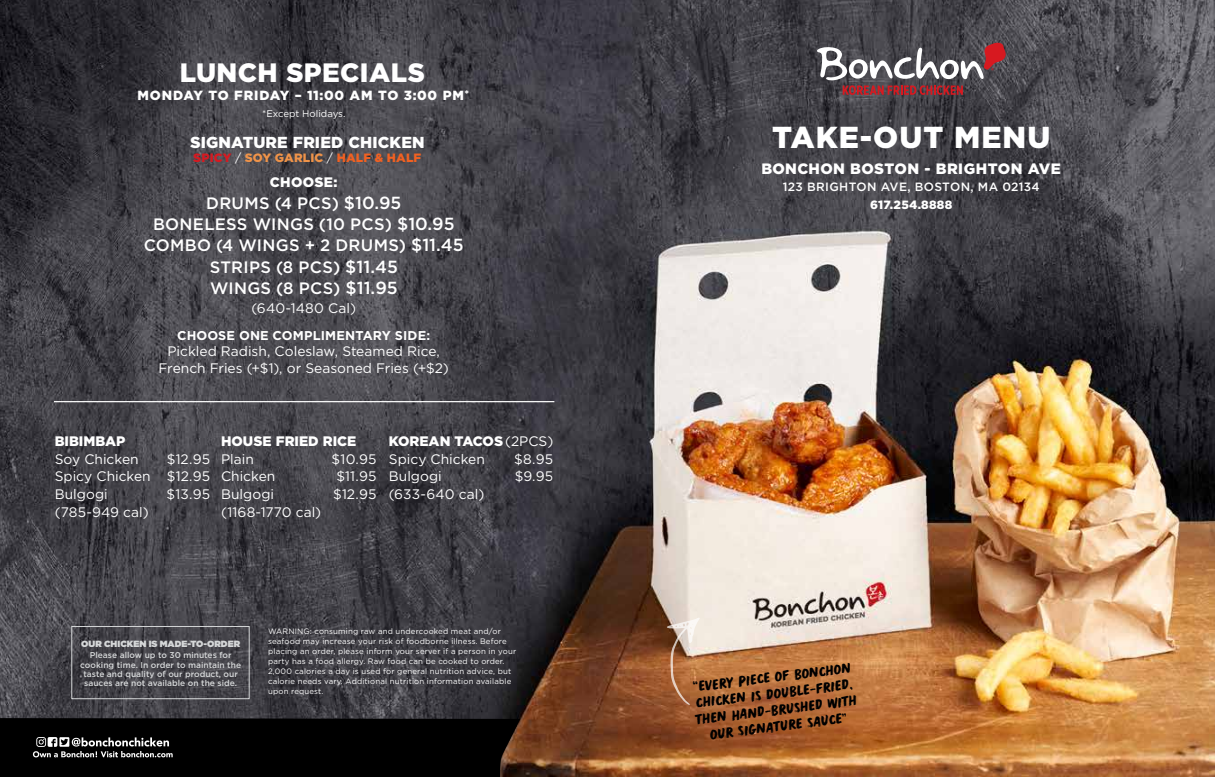
<style>
.page{position:relative;width:1215px;height:777px;background:#fff}
.page>*{position:absolute;margin:0;border:0;box-sizing:border-box;transform-origin:0 0}
.t1{font:900 30.25px "Gotham";letter-spacing:.035em;color:#fff}
.t2{font:900 26.5px "Gotham";letter-spacing:.015em;color:#fff}
.t3{font:500 16.5px/21.4px "Gotham";letter-spacing:.02em;color:#fff;text-align:center}
.t4{font:900 15.88px "Gotham";letter-spacing:.01em;color:#fff}
.t5{font:900 15px "Gotham";letter-spacing:.025em;color:#fff}
.t6{font:14.5px/16.5px "Earth Rich";color:#000;text-align:center}
.t7{font:13.75px/17.5px "Gotham";color:#fff;text-align:justify}
.t8{font:900 13.75px "Gotham";color:#fff}
.t9{font:13.75px "Gotham";letter-spacing:.02em;color:#fff}
.t10{font:900 13.25px "Gotham";letter-spacing:.05em;color:#fff}
.t11{font:700 12.75px "Gotham";letter-spacing:.01em;color:#fff}
.t12{font:500 12px "Gotham";letter-spacing:.03em;color:#fff}
.t13{font:900 12px "Gotham";letter-spacing:.01em;color:#ef9349}
.t14{font:900 12px "Gotham";letter-spacing:.02em;color:#fff}
.t15{font:9.62px "Gotham";color:#fff}
.t16{font:900 9px "Gotham";color:#d5d7d8}
.t17{font:500 8.5px/9.4px "Gotham";color:#d5d7d8;text-align:center}
.t18{font:7.88px/10.1px "Gotham";letter-spacing:.02em;color:#fff}
.s1{color:#d71920}
.s2{font-weight:400;color:#fff}
.s3{color:#f16122}
.s4{font-size:17.5px}
.s5{font-weight:900}
</style>
<div class="page">
<img style="left:0;top:0;width:1215px;height:776px">
<div style="left:72px;top:626px;width:177px;height:72px;border:1px solid #d5d7d8"></div>
<svg style="left:817px;top:43px;width:189px;height:52px;background:#756166"></svg>
<svg style="left:667px;top:617px;width:33px;height:87px;background:#ba8d6d"></svg>
<svg style="left:0;top:717px;width:520px;height:59px;background:#0b0a0a"></svg>
<hr style="left:54px;top:401px;width:500px;height:1px;background:#fff">
<h2 class="t2" style="left:180px;top:57px;width:247px">LUNCH SPECIALS</h2>
<h3 class="t10" style="left:138px;top:87px;width:333px">MONDAY TO FRIDAY – 11:00 AM TO 3:00 PM<sup>*</sup></h3>
<p class="t15" style="left:262px;top:108px;width:85px">*Except Holidays.</p>
<h3 class="t4" style="left:190px;top:133px;width:236px">SIGNATURE FRIED CHICKEN</h3>
<h3 class="t13" style="left:193px;top:151px;width:230px"><span class="s1">SPICY</span> <span class="s2">/</span> SOY GARLIC <span class="s2">/</span> <span class="s3">HALF &amp; HALF</span></h3>
<h3 class="t8" style="left:270px;top:174px;width:69px">CHOOSE:</h3>
<h3 class="t3" style="left:144px;top:192px;width:321px">DRUMS (4 PCS) <span class="s4">$10.95<br></span>BONELESS WINGS (10 PCS) <span class="s4">$10.95<br></span>COMBO (4 WINGS + 2 DRUMS) <span class="s4">$11.45<br></span>STRIPS (8 PCS) <span class="s4">$11.45<br></span>WINGS (8 PCS) <span class="s4">$11.95</span></h3>
<h3 class="t9" style="left:251px;top:299px;width:106px">(640-1480 Cal)</h3>
<h3 class="t11" style="left:177px;top:328px;width:255px">CHOOSE ONE COMPLIMENTARY SIDE:</h3>
<h3 class="t7" style="left:159px;top:343px;width:292px;line-height:16.2px;text-align:center">Pickled Radish, Coleslaw, Steamed Rice,<br>French Fries (+$1), or Seasoned Fries (+$2)</h3>
<h3 class="t8" style="left:55px;top:433px;width:72px">BIBIMBAP</h3>
<h3 class="t7" style="left:55px;top:450px;width:85px">Soy Chicken</h3>
<h3 class="t7" style="left:55px;top:450px;width:157px;text-indent:112px">$12.95<br>Spicy Chicken $12.95<br>Bulgogi</h3>
<h3 class="t7" style="left:167px;top:485px;width:45px">$13.95</h3>
<h3 class="t7" style="left:55px;top:502px;width:95px">(785-949 cal)</h3>
<h3 class="t8" style="left:221px;top:433px;width:137px">HOUSE FRIED RICE</h3>
<h3 class="t7" style="left:221px;top:450px;width:34px">Plain</h3>
<h3 class="t7" style="left:332px;top:450px;width:46px">$10.95</h3>
<h3 class="t7" style="left:221px;top:467px;width:56px">Chicken</h3>
<h3 class="t7" style="left:336px;top:467px;width:42px">$11.95</h3>
<h3 class="t7" style="left:221px;top:485px;width:55px">Bulgogi</h3>
<h3 class="t7" style="left:333px;top:485px;width:45px">$12.95</h3>
<h3 class="t7" style="left:221px;top:502px;width:102px">(1168-1770 cal)</h3>
<h3 class="t7" style="left:389px;top:432px;width:166px"><span class="s5">KOREAN TACOS</span>(2PCS)<br>Spicy Chicken</h3>
<h3 class="t7" style="left:514px;top:450px;width:41px">$8.95</h3>
<h3 class="t7" style="left:389px;top:467px;width:55px">Bulgogi</h3>
<h3 class="t7" style="left:515px;top:467px;width:40px">$9.95</h3>
<h3 class="t7" style="left:389px;top:485px;width:97px">(633-640 cal)</h3>
<p class="t16" style="left:81px;top:637px;width:160px">OUR CHICKEN IS MADE-TO-ORDER</p>
<p class="t17" style="left:80px;top:650px;width:162px">Please allow up to 30 minutes for cooking time. In order to maintain the taste and quality of our product, our sauces are not available on the side.</p>
<p class="t18" style="left:268px;top:625px;width:250px">WARNING: consuming raw and undercooked meat and/or seafood may increase your risk of foodborne illness. Before placing an order, please inform your server if a person in your party has a food allergy. Raw food can be cooked to order.<br>2,000 calories a day is used for general nutrition advice, but calorie needs vary. Additional nutrition information available upon request.</p>
<h1 class="t1" style="left:772px;top:120px;width:280px">TAKE-OUT MENU</h1>
<h3 class="t5" style="left:761px;top:160px;width:301px">BONCHON BOSTON - BRIGHTON AVE</h3>
<h3 class="t12" style="left:783px;top:180px;width:258px">123 BRIGHTON AVE, BOSTON, MA 02134</h3>
<h3 class="t14" style="left:870px;top:197px;width:84px">617.254.8888</h3>
<h3 class="t6" style="left:690px;top:678px;width:164px;rotate:-7deg">“EVERY PIECE OF BONCHON<br>CHICKEN IS DOUBLE-FRIED,<br>THEN HAND-BRUSHED WITH<br>OUR SIGNATURE SAUCE”</h3>
</div>
